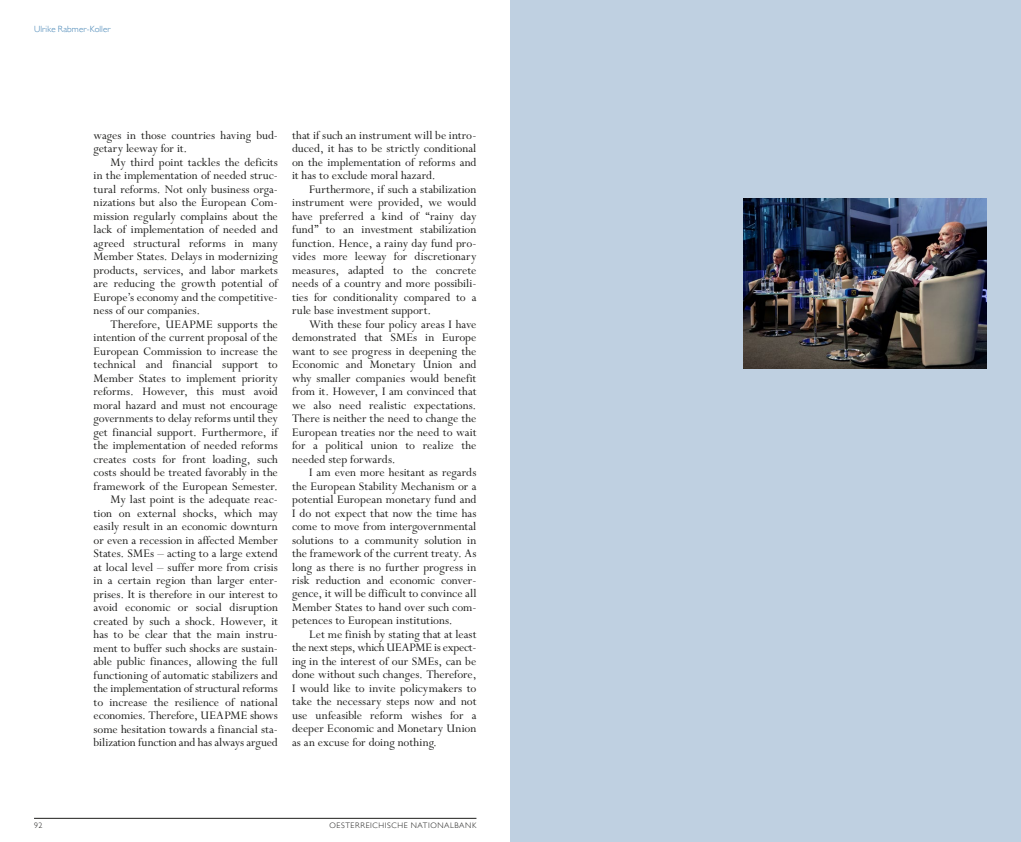
<style>
.page{position:relative;width:1021px;height:842px;background:#fff}
.page>*{position:absolute;margin:0;border:0;box-sizing:border-box;transform-origin:0 0}
.t1{font:13px/13.5px "Perpetua Std";color:#1d1d1b;text-align:justify}
.t2{font:300 9px "Gill Sans MT Pro";letter-spacing:.01em;color:#4081b3}
.t3{font:300 8px "Gill Sans MT Pro";letter-spacing:.075em;color:#1d1d1b}
</style>
<div class="page">
<div style="left:510px;top:0;width:510px;height:842px;background:#bfd0e1"></div>
<hr style="left:34px;top:818px;width:442px;height:1px;background:#1d1d1b">
<img style="left:743px;top:198px;width:243px;height:171px">
<p class="t2" style="left:34px;top:23px;width:78px">Ulrike Rabmer-Koller</p>
<p class="t1" style="left:94px;top:129px;width:186px">wages in those countries having bud&shy;getary leeway for it.</p>
<p class="t1" style="left:94px;top:156px;width:186px;text-indent:17px">My third point tackles the deficits in the implementation of needed struc&shy;tural reforms. Not only business orga&shy;nizations but also the European Com&shy;mission regularly complains about the lack of implementation of needed and agreed structural reforms in many Member States. Delays in modernizing products, services, and labor markets are reducing the growth potential of Europe’s economy and the competitive&shy;ness of our companies.</p>
<p class="t1" style="left:94px;top:318px;width:186px;text-align:right">Therefore, UEAPME supports the intention of the current proposal of the European Commission to increase the technical and financial support to Member States to implement priority reforms. However, this must avoid moral hazard and must not encourage governments to delay reforms until they get financial support. Furthermore, if the implementation of needed reforms creates costs for front loading, such costs should be treated favorably in the framework of the European Semester.<br>My last point is the adequate reac&shy;tion on external shocks, which may easily result in an economic downturn or even a recession in affected Member States. SMEs – acting to a large extend at local level – suffer more from crisis in a certain region than larger enter&shy;prises. It is therefore in our interest to avoid economic or social disruption created by such a shock. However, it has to be clear that the main instru&shy;ment to buffer such shocks are sustain&shy;able public finances, allowing the full functioning of automatic stabilizers and the implementation of structural reforms to increase the resilience of national economies. Therefore, UEAPME shows some hesitation towards a financial sta&shy;bilization function and has always argued</p>
<p class="t1" style="left:292px;top:129px;width:186px">that if such an instrument will be intro&shy;duced, it has to be strictly conditional on the implementation of reforms and it has to exclude moral hazard.</p>
<p class="t1" style="left:292px;top:183px;width:186px;text-indent:17px">Furthermore, if such a stabilization instrument were provided, we would have preferred a kind of “rainy day fund” to an investment stabilization function. Hence, a rainy day fund pro&shy;vides more leeway for discretionary measures, adapted to the concrete needs of a country and more possibili&shy;ties for conditionality compared to a rule base investment support.</p>
<p class="t1" style="left:292px;top:318px;width:186px;text-indent:17px">With these four policy areas I have demonstrated that SMEs in Europe want to see progress in deepening the Economic and Monetary Union and why smaller companies would benefit from it. However, I am convinced that we also need realistic expectations.<br>There is neither the need to change the European treaties nor the need to wait for a political union to realize the needed step forwards.</p>
<p class="t1" style="left:292px;top:466px;width:186px;text-indent:17px">I am even more hesitant as regards the European Stability Mechanism or a potential European monetary fund and I do not expect that now the time has come to move from intergovernmental solutions to a community solution in the framework of the current treaty. As long as there is no further progress in risk reduction and economic conver&shy;gence, it will be difficult to convince all Member States to hand over such com&shy;petences to European institutions.</p>
<p class="t1" style="left:292px;top:628px;width:186px;text-indent:17px">Let me finish by stating that at least the next steps, which UEAPME is expect&shy;ing in the interest of our SMEs, can be done without such changes. Therefore, I would like to invite policymakers to take the necessary steps now and not use unfeasible reform wishes for a deeper Economic and Monetary Union as an excuse for doing nothing.</p>
<p class="t3" style="left:34px;top:821px;width:10px">92</p>
<p class="t3" style="left:329px;top:821px;width:148px">OESTERREICHISCHE NATIONALBANK</p>
</div>
